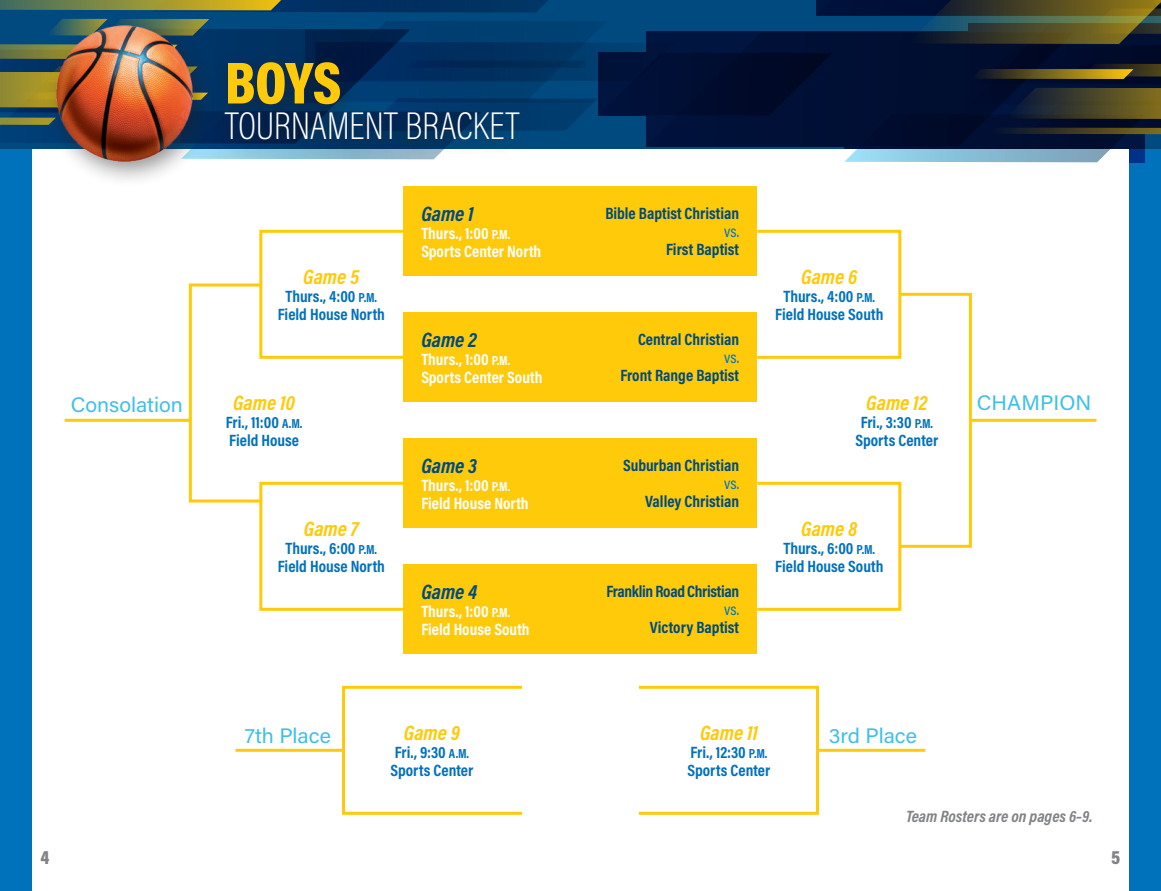
<style>
.page{position:relative;width:1161px;height:891px;background:#fff}
.page>*{position:absolute;margin:0;border:0;box-sizing:border-box;transform-origin:0 0}
.t1{font:900 60px "Acumin Pro Cond";color:#feca0a}
.t2{font:200 39px "Acumin Pro Cond";letter-spacing:-.01em;color:#fff}
.t3{font:italic 700 21px "Acumin Pro Cond";color:#feca0a}
.t4{font:21px "Acumin Variable Concept";color:#3fbfe9}
.t5{font:italic 700 21px "Acumin Pro Cond";color:#004a7f}
.Page{font:900 19.5px "Acumin Pro Cond";color:#808285}
.t6{font:700 16.5px/18px "Acumin Pro Cond";color:#0072bc;text-align:center}
.t7{font:700 16.5px/18px "Acumin Pro Cond";color:#fff}
.t8{font:700 16.5px/18px "Acumin Pro Cond";color:#004a7f;text-align:right}
.t9{font:700 16.5px/18px "Acumin Pro Cond";letter-spacing:-.02em;color:#004a7f;text-align:right}
.t10{font:italic 700 16.5px "Acumin Pro Cond";color:#808285}
.s1{font-size:13.2px}
.s2{font-weight:400;color:#0072bc}
</style>
<div class="page">
<div style="left:0;top:0;width:32px;height:891px;background:#0072bc"></div>
<div style="left:1130px;top:0;width:31px;height:891px;background:#0072bc"></div>
<svg style="left:0;top:0;width:1161px;height:162px"></svg>
<div style="left:214px;top:52px;width:321px;height:107px;background:#231f20;opacity:.5"></div>
<div style="left:42px;top:13px;width:175px;height:175px;background:#231f20;opacity:.5"></div>
<img style="left:43px;top:11px;width:164px;height:164px">
<div style="left:189px;top:284px;width:73px;height:218px;border:3px solid #feca0a"></div>
<div style="left:898px;top:293px;width:74px;height:255px;border:3px solid #feca0a"></div>
<hr style="left:970px;top:419px;width:126px;height:3px;background:#feca0a">
<hr style="left:65px;top:419px;width:126px;height:3px;background:#feca0a">
<div style="left:756px;top:230px;width:145px;height:129px;border:3px solid #feca0a"></div>
<div style="left:756px;top:482px;width:145px;height:129px;border:3px solid #feca0a"></div>
<div style="left:259px;top:230px;width:146px;height:129px;border:3px solid #feca0a"></div>
<div style="left:259px;top:482px;width:146px;height:129px;border:3px solid #feca0a"></div>
<div style="left:403px;top:186px;width:354px;height:90px;background:#feca0a"></div>
<div style="left:403px;top:312px;width:354px;height:90px;background:#feca0a"></div>
<div style="left:403px;top:438px;width:354px;height:90px;background:#feca0a"></div>
<div style="left:403px;top:564px;width:354px;height:90px;background:#feca0a"></div>
<div style="left:342px;top:686px;width:182px;height:129px;border:3px solid #feca0a"></div>
<div style="left:638px;top:686px;width:181px;height:129px;border:3px solid #feca0a"></div>
<hr style="left:236px;top:749px;width:108px;height:3px;background:#feca0a">
<hr style="left:817px;top:749px;width:108px;height:3px;background:#feca0a">
<p class="t1" style="left:225px;top:44px;width:118px">BOYS</p>
<p class="t2" style="left:225px;top:101px;width:296px">TOURNAMENT BRACKET</p>
<p class="t3" style="left:303px;top:263px;width:58px">Game 5</p>
<p class="t6" style="left:278px;top:287px;width:109px">Thurs., 4:00 <span class="s1">P.M.<br></span>Field House North</p>
<p class="t5" style="left:421px;top:200px;width:54px">Game 1</p>
<p class="t7" style="left:421px;top:224px;width:122px">Thurs., 1:00 <span class="s1">P.M.<br></span>Sports Center North</p>
<p class="t5" style="left:421px;top:326px;width:57px">Game 2</p>
<p class="t7" style="left:421px;top:350px;width:123px">Thurs., 1:00 <span class="s1">P.M.<br></span>Sports Center South</p>
<p class="t8" style="left:605px;top:204px;width:135px">Bible Baptist Christian <span class="s2">vs.<br></span>First Baptist</p>
<p class="t8" style="left:620px;top:330px;width:120px">Central Christian <span class="s2">vs.<br></span>Front Range Baptist</p>
<p class="t3" style="left:801px;top:263px;width:58px">Game 6</p>
<p class="t6" style="left:775px;top:287px;width:110px">Thurs., 4:00 <span class="s1">P.M.<br></span>Field House South</p>
<p class="t4" style="left:71px;top:391px;width:114px">Consolation</p>
<p class="t4" style="left:977px;top:388px;width:116px">CHAMPION</p>
<p class="t3" style="left:233px;top:389px;width:63px">Game 10</p>
<p class="t6" style="left:226px;top:413px;width:78px;text-align:left">Fri., 11:00 <span class="s1">A.M.<br></span>Field House</p>
<p class="t3" style="left:866px;top:389px;width:63px">Game 12</p>
<p class="t6" style="left:856px;top:413px;width:84px">Fri., 3:30 <span class="s1">P.M.<br></span>Sports Center</p>
<p class="t3" style="left:304px;top:515px;width:56px">Game 7</p>
<p class="t6" style="left:278px;top:539px;width:109px">Thurs., 6:00 <span class="s1">P.M.<br></span>Field House North</p>
<p class="t5" style="left:421px;top:452px;width:57px">Game 3</p>
<p class="t7" style="left:421px;top:476px;width:109px">Thurs., 1:00 <span class="s1">P.M.<br></span>Field House North</p>
<p class="t5" style="left:421px;top:578px;width:57px">Game 4</p>
<p class="t7" style="left:421px;top:602px;width:110px">Thurs., 1:00 <span class="s1">P.M.<br></span>Field House South</p>
<p class="t8" style="left:623px;top:456px;width:118px">Suburban Christian <span class="s2">vs.<br></span>Valley Christian</p>
<p class="t9" style="left:606px;top:582px;width:134px">Franklin Road Christian <span class="s2">vs.<br></span>Victory Baptist</p>
<p class="t3" style="left:801px;top:515px;width:58px">Game 8</p>
<p class="t6" style="left:775px;top:539px;width:110px">Thurs., 6:00 <span class="s1">P.M.<br></span>Field House South</p>
<p class="t4" style="left:245px;top:721px;width:88px">7th Place</p>
<p class="t3" style="left:404px;top:719px;width:58px">Game 9</p>
<p class="t4" style="left:829px;top:721px;width:90px">3rd Place</p>
<p class="t6" style="left:391px;top:743px;width:84px;text-align:left">Fri., 9:30 <span class="s1">A.M.<br></span>Sports Center</p>
<p class="t3" style="left:700px;top:719px;width:59px">Game 11</p>
<p class="t6" style="left:688px;top:743px;width:84px;text-align:left">Fri., 12:30 <span class="s1">P.M.<br></span>Sports Center</p>
<p class="t10" style="left:906px;top:805px;width:188px">Team Rosters are on pages 6–9.</p>
<p class="Page" style="left:40px;top:844px;width:11px">4</p>
<p class="Page" style="left:1111px;top:844px;width:11px">5</p>
</div>
